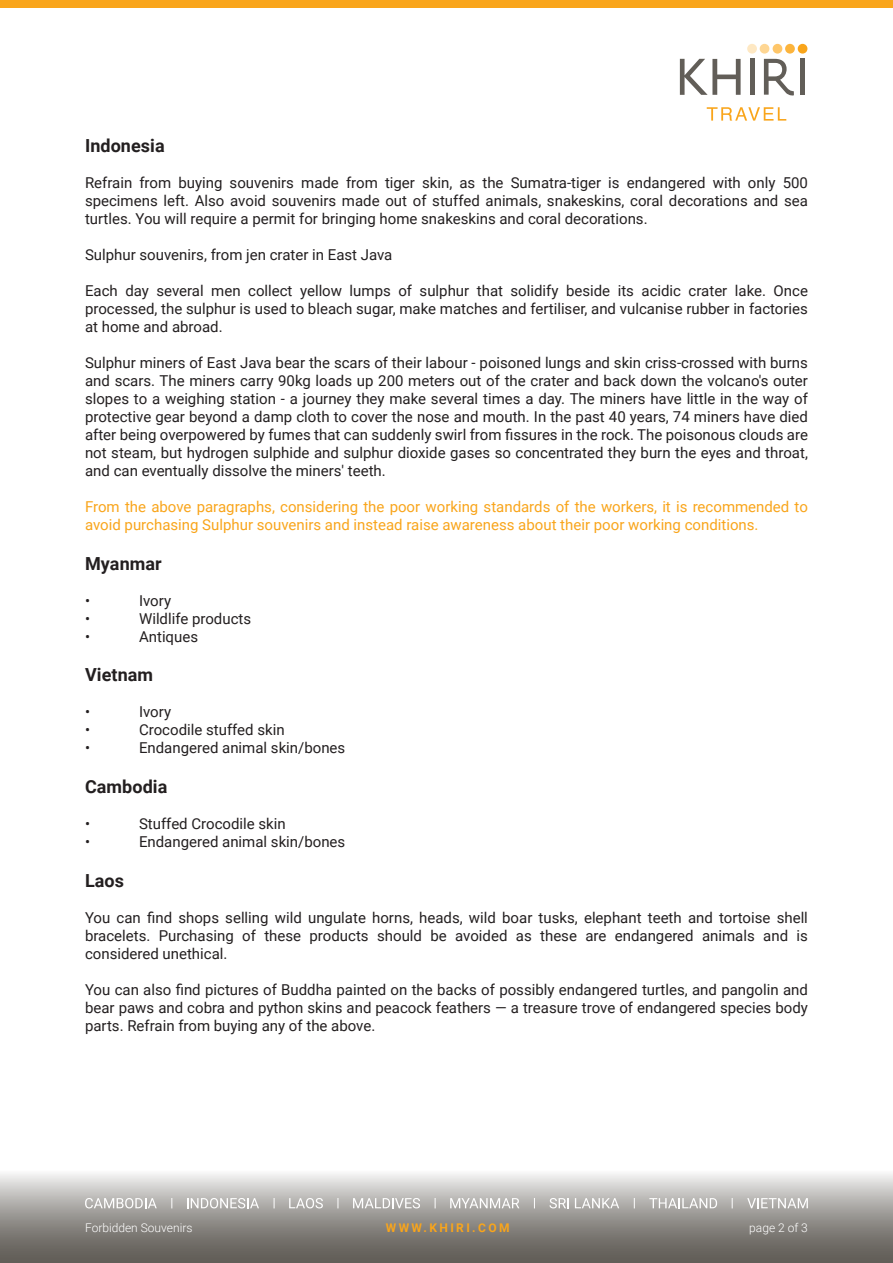
<style>
.page{position:relative;width:893px;height:1263px;background:#fff}
.page>*{position:absolute;margin:0;border:0;box-sizing:border-box;transform-origin:0 0}
.t1{font:700 18px "Roboto";letter-spacing:.005em;color:#231f20}
.t2{font:15px/18px "Roboto";color:#231f20;text-align:justify}
.t3{font:15px/18px "Roboto";color:#f9a51b}
.t4{font:300 12px "Roboto";color:#fff}
.t5{font:700 12px "Roboto";letter-spacing:.2em;color:#f9a51b}
</style>
<div class="page">
<svg style="left:680px;top:59px;width:61px;height:36px"></svg>
<div style="left:750px;top:59px;width:5px;height:36px;background:#625e58"></div>
<div style="left:800px;top:59px;width:5px;height:36px;background:#625e58"></div>
<svg style="left:707px;top:107px;width:79px;height:14px"></svg>
<div style="left:747px;top:44px;width:10px;height:10px;background:#fee8c3;border-radius:50%"></div>
<div style="left:760px;top:44px;width:9px;height:10px;background:#fed693;border-radius:50%"></div>
<div style="left:773px;top:44px;width:9px;height:10px;background:#fec669;border-radius:50%"></div>
<div style="left:785px;top:44px;width:10px;height:10px;background:#fcb43c;border-radius:50%"></div>
<div style="left:798px;top:44px;width:9px;height:10px;background:#f9a51b;border-radius:50%"></div>
<svg style="left:764px;top:59px;width:30px;height:37px"></svg>
<div style="left:0;top:0;width:893px;height:8px;background:#f9a51b"></div>
<svg style="left:0;top:1174px;width:893px;height:89px;background:#9a9794"></svg>
<svg style="left:85px;top:1198px;width:72px;height:10px"></svg>
<svg style="left:187px;top:1198px;width:72px;height:10px"></svg>
<svg style="left:289px;top:1198px;width:34px;height:10px"></svg>
<svg style="left:353px;top:1198px;width:67px;height:10px"></svg>
<svg style="left:450px;top:1198px;width:69px;height:10px"></svg>
<svg style="left:549px;top:1198px;width:20px;height:10px"></svg>
<svg style="left:575px;top:1198px;width:44px;height:10px"></svg>
<svg style="left:649px;top:1198px;width:68px;height:10px"></svg>
<svg style="left:747px;top:1198px;width:61px;height:10px"></svg>
<p class="t1" style="left:85px;top:133px;width:81px">Indonesia</p>
<p class="t2" style="left:85px;top:173px;width:724px">Refrain from buying souvenirs made from tiger skin, as the Sumatra-tiger is endangered with only 500 specimens left. Also avoid souvenirs made out of stuffed animals, snakeskins, coral decorations and sea turtles. You will require a permit for bringing home snakeskins and coral decorations.</p>
<p class="t2" style="left:85px;top:245px;width:309px">Sulphur souvenirs, from jen crater in East Java</p>
<p class="t2" style="left:85px;top:281px;width:724px">Each day several men collect yellow lumps of sulphur that solidify beside its acidic crater lake. Once processed, the sulphur is used to bleach sugar, make matches and fertiliser, and vulcanise rubber in factories at home and abroad.</p>
<p class="t2" style="left:85px;top:353px;width:724px">Sulphur miners of East Java bear the scars of their labour - poisoned lungs and skin criss-crossed with burns and scars. The miners carry 90kg loads up 200 meters out of the crater and back down the volcano's outer slopes to a weighing station - a journey they make several times a day. The miners have little in the way of protective gear beyond a damp cloth to cover the nose and mouth. In the past 40 years, 74 miners have died after being overpowered by fumes that can suddenly swirl from fissures in the rock. The poisonous clouds are not steam, but hydrogen sulphide and sulphur dioxide gases so concentrated they burn the eyes and throat, and can eventually dissolve the miners' teeth.</p>
<p class="t3" style="left:85px;top:497px;width:724px">From the above paragraphs, considering the poor working standards of the workers, it is recommended to avoid purchasing Sulphur souvenirs and instead raise awareness about their poor working conditions.</p>
<p class="t1" style="left:85px;top:551px;width:78px">Myanmar</p>
<p class="t2" style="left:85px;top:591px;width:7px">•</p>
<p class="t2" style="left:139px;top:591px;width:34px">Ivory</p>
<p class="t2" style="left:85px;top:609px;width:7px">•</p>
<p class="t2" style="left:139px;top:609px;width:114px">Wildlife products</p>
<p class="t2" style="left:85px;top:627px;width:7px">•</p>
<p class="t2" style="left:139px;top:627px;width:61px">Antiques</p>
<p class="t1" style="left:85px;top:662px;width:70px">Vietnam</p>
<p class="t2" style="left:85px;top:702px;width:7px">•</p>
<p class="t2" style="left:139px;top:702px;width:34px">Ivory</p>
<p class="t2" style="left:85px;top:720px;width:7px">•</p>
<p class="t2" style="left:139px;top:720px;width:147px">Crocodile stuffed skin</p>
<p class="t2" style="left:85px;top:738px;width:7px">•</p>
<p class="t2" style="left:139px;top:738px;width:208px">Endangered animal skin/bones</p>
<p class="t1" style="left:85px;top:774px;width:84px">Cambodia</p>
<p class="t2" style="left:85px;top:814px;width:7px">•</p>
<p class="t2" style="left:139px;top:814px;width:148px">Stuffed Crocodile skin</p>
<p class="t2" style="left:85px;top:832px;width:7px">•</p>
<p class="t2" style="left:139px;top:832px;width:208px">Endangered animal skin/bones</p>
<p class="t1" style="left:85px;top:867px;width:41px">Laos</p>
<p class="t2" style="left:85px;top:908px;width:724px">You can find shops selling wild ungulate horns, heads, wild boar tusks, elephant teeth and tortoise shell bracelets. Purchasing of these products should be avoided as these are endangered animals and is considered unethical.</p>
<p class="t2" style="left:85px;top:980px;width:724px">You can also find pictures of Buddha painted on the backs of possibly endangered turtles, and pangolin and bear paws and cobra and python skins and peacock feathers — a treasure trove of endangered species body parts. Refrain from buying any of the above.</p>
<p class="t4" style="left:85px;top:1220px;width:109px">Forbidden Souvenirs</p>
<p class="t5" style="left:386px;top:1220px;width:125px">WWW.KHIRI.COM</p>
<p class="t4" style="left:749px;top:1220px;width:60px">page 2 of 3</p>
</div>
